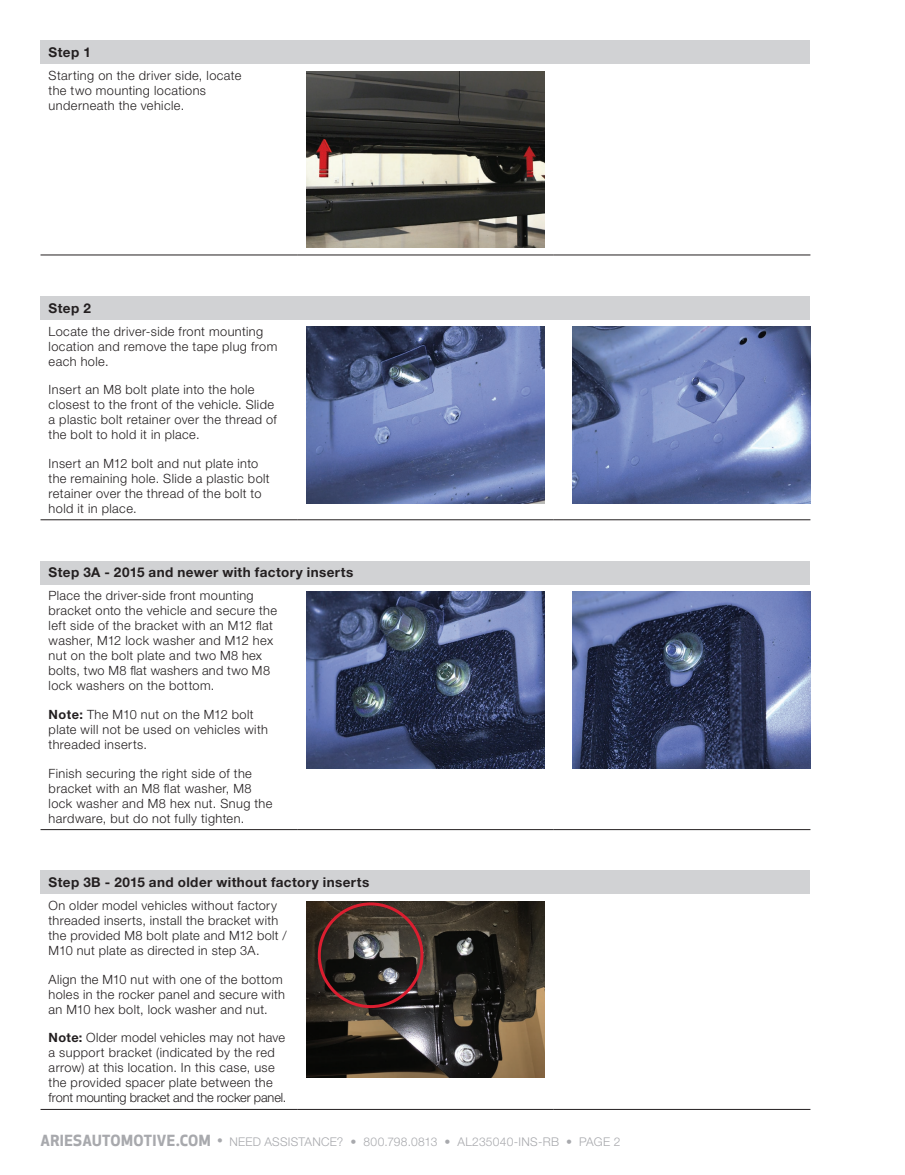
<style>
.page{position:relative;width:905px;height:1175px;background:#fff}
.page>*{position:absolute;margin:0;border:0;box-sizing:border-box;transform-origin:0 0}
.t1{font:700 13.5px "Helvetica Neue LT Std";letter-spacing:.03em;color:#231f20}
.t2{font:300 12.75px/15px "Helvetica Neue LT Std";letter-spacing:.03em;color:#231f20}
.t3{font:300 12px "Helvetica Neue LT Std";letter-spacing:.02em;color:#a8a9ad}
.s1{font-weight:700}
.s2{font-family:"Apex New";font-weight:700;font-size:15px}
.s3{font-family:"Apex New";font-weight:500;font-size:15px}
</style>
<div class="page">
<div style="left:40px;top:40px;width:770px;height:24px;background:#d1d2d4"></div>
<hr style="left:40px;top:254px;width:257px;height:1px;background:#231f20">
<hr style="left:297px;top:254px;width:257px;height:1px;background:#231f20">
<hr style="left:554px;top:254px;width:256px;height:1px;background:#231f20">
<img style="left:306px;top:71px;width:239px;height:177px">
<div style="left:40px;top:296px;width:770px;height:23px;background:#d1d2d4"></div>
<hr style="left:40px;top:519px;width:257px;height:1px;background:#231f20">
<hr style="left:297px;top:519px;width:257px;height:1px;background:#231f20">
<hr style="left:554px;top:519px;width:256px;height:1px;background:#231f20">
<img style="left:306px;top:326px;width:239px;height:177px">
<img style="left:572px;top:326px;width:238px;height:177px">
<div style="left:40px;top:560px;width:770px;height:24px;background:#d1d2d4"></div>
<hr style="left:40px;top:829px;width:257px;height:1px;background:#231f20">
<hr style="left:297px;top:829px;width:257px;height:1px;background:#231f20">
<hr style="left:554px;top:829px;width:256px;height:1px;background:#231f20">
<img style="left:306px;top:591px;width:239px;height:177px">
<img style="left:572px;top:591px;width:238px;height:177px">
<div style="left:40px;top:870px;width:770px;height:24px;background:#d1d2d4"></div>
<hr style="left:40px;top:1109px;width:257px;height:1px;background:#231f20">
<hr style="left:297px;top:1109px;width:257px;height:1px;background:#231f20">
<hr style="left:554px;top:1109px;width:256px;height:1px;background:#231f20">
<img style="left:306px;top:901px;width:239px;height:176px">
<div style="left:318px;top:902px;width:105px;height:106px;border:3px solid #db1e30;border-radius:50%"></div>
<p class="t1" style="left:49px;top:44px;width:44px">Step 1</p>
<p class="t2" style="left:49px;top:68px;width:194px">Starting on the driver side, locate the two mounting locations underneath the vehicle.</p>
<p class="t1" style="left:49px;top:299px;width:44px">Step 2</p>
<p class="t2" style="left:49px;top:323px;width:230px">Locate the driver-side front mounting location and remove the tape plug from each hole.</p>
<p class="t2" style="left:49px;top:382px;width:230px">Insert an M8 bolt plate into the hole closest to the front of the vehicle. Slide a plastic bolt retainer over the thread of the bolt to hold it in place.</p>
<p class="t2" style="left:49px;top:455px;width:223px">Insert an M12 bolt and nut plate into the remaining hole. Slide a plastic bolt retainer over the thread of the bolt to hold it in place.</p>
<p class="t1" style="left:49px;top:564px;width:306px">Step 3A - 2015 and newer with factory inserts</p>
<p class="t2" style="left:49px;top:588px;width:230px">Place the driver-side front mounting bracket onto the vehicle and secure the left side of the bracket with an M12 flat washer, M12 lock washer and M12 hex nut on the bolt plate and two M8 hex bolts, two M8 flat washers and two M8 lock washers on the bottom.</p>
<p class="t2" style="left:49px;top:706px;width:221px"><span class="s1">Note:</span> The M10 nut on the M12 bolt plate will not be used on vehicles with threaded inserts.</p>
<p class="t2" style="left:49px;top:765px;width:225px">Finish securing the right side of the bracket with an M8 flat washer, M8 lock washer and M8 hex nut. Snug the hardware, but do not fully tighten.</p>
<p class="t1" style="left:49px;top:874px;width:322px">Step 3B - 2015 and older without factory inserts</p>
<p class="t2" style="left:49px;top:898px;width:240px">On older model vehicles without factory threaded inserts, install the bracket with the provided M8 bolt plate and M12 bolt / M10 nut plate as directed in step 3A.</p>
<p class="t2" style="left:49px;top:971px;width:238px">Align the M10 nut with one of the bottom holes in the rocker panel and secure with an M10 hex bolt, lock washer and nut.</p>
<p class="t2" style="left:49px;top:1030px;width:239px"><span class="s1">Note:</span> Older model vehicles may not have a support bracket (indicated by the red arrow) at this location. In this case, use the provided spacer plate between the front mounting bracket and the rocker panel.</p>
<p class="t3" style="left:40px;top:1134px;width:581px"><span class="s2">ARIESAUTOMOTIVE.COM</span> <span class="s3">•</span> NEED ASSISTANCE? • 800.798.0813 • AL235040-INS-RB • PAGE 2</p>
</div>
